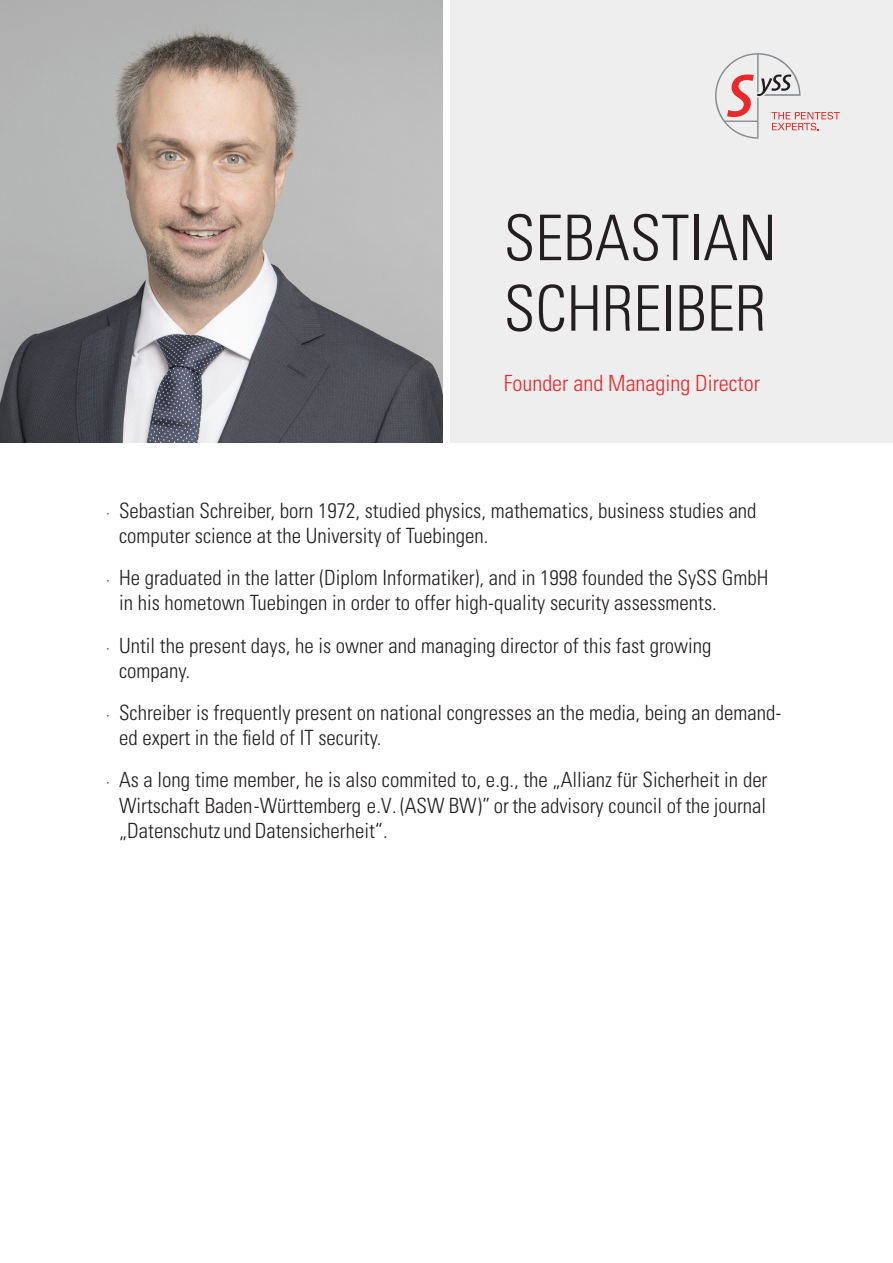
<style>
.page{position:relative;width:893px;height:1263px;background:#fff}
.page>*{position:absolute;margin:0;border:0;box-sizing:border-box;transform-origin:0 0}
.t1{font:300 condensed 63px/70.5px "Univers LT Std";color:#231f20}
.t2{font:300 condensed 22.35px "Univers LT Std";color:#e9292a}
.t3{font:300 condensed 21px/25.2px "Univers LT Std";color:#231f20}
.s1{font-size:16.5px}
</style>
<div class="page">
<img style="left:0;top:0;width:442px;height:442px">
<div style="left:451px;top:0;width:442px;height:442px;background:#eeeeef"></div>
<svg style="left:715px;top:53px;width:125px;height:86px"></svg>
<h1 class="t1" style="left:504px;top:203px;width:274px">SEBASTIAN<br>SCHREIBER</h1>
<p class="t2" style="left:504px;top:369px;width:258px">Founder and Managing Director</p>
<p class="t3" style="left:119px;top:498px;width:639px;text-indent:-13px"><span class="s1">·</span> Sebastian Schreiber, born 1972, studied physics, mathematics, business studies and computer science at the University of Tuebingen.</p>
<p class="t3" style="left:119px;top:565px;width:651px;text-indent:-13px"><span class="s1">·</span> He graduated in the latter (Diplom Informatiker), and in 1998 founded the SySS GmbH in his hometown Tuebingen in order to offer high-quality security assessments.</p>
<p class="t3" style="left:119px;top:632px;width:594px;text-indent:-13px"><span class="s1">·</span> Until the present days, he is owner and managing director of this fast growing company.</p>
<p class="t3" style="left:119px;top:700px;width:664px;text-indent:-13px"><span class="s1">·</span> Schreiber is frequently present on national congresses an the media, being an demand&shy;ed expert in the field of IT security.</p>
<p class="t3" style="left:119px;top:767px;width:650px;text-align:justify;text-indent:-13px"><span class="s1">·</span> As a long time member, he is also commited to, e.g., the „Allianz für Sicherheit in der Wirtschaft Baden-Württemberg e.V. (ASW BW)” or the advisory council of the journal „Datenschutz und Datensicherheit“.</p>
</div>
